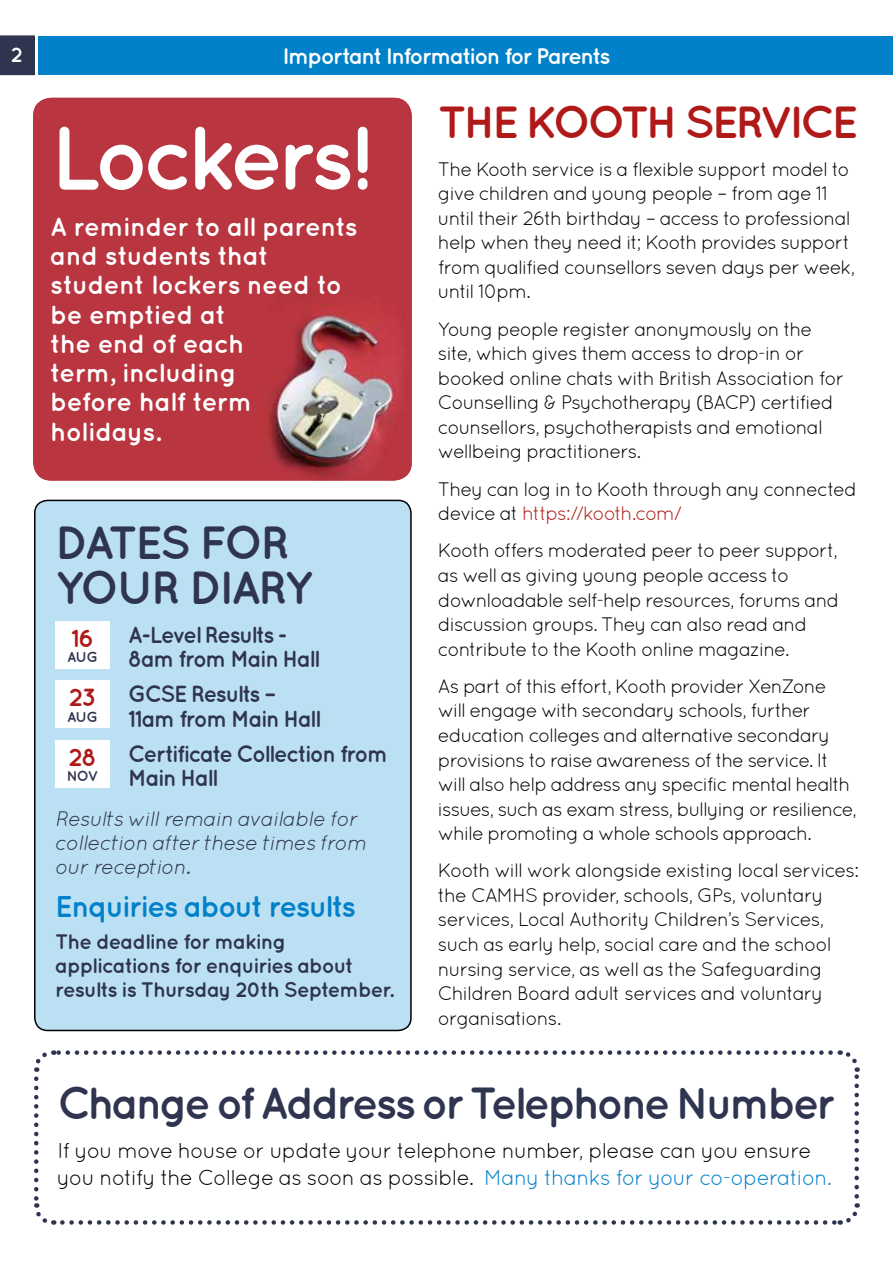
<style>
.page{position:relative;width:893px;height:1263px;background:#fff}
.page>*{position:absolute;margin:0;border:0;box-sizing:border-box;transform-origin:0 0}
.t1{font:700 90px "Quicksand";letter-spacing:-.075em;color:#fff}
.t2{font:700 46.5px/45px "Quicksand";letter-spacing:-.07em;color:#2f344f}
.t3{font:700 45px "Quicksand";letter-spacing:-.075em;color:#2f344f}
.t4{font:700 45px "Quicksand";letter-spacing:-.09em;color:#af1917}
.t5{font:700 30px "Quicksand";letter-spacing:-.06em;color:#0081c9}
.t6{font:700 26.25px/29.2px "Quicksand";letter-spacing:-.025em;color:#fff}
.t7{font:700 24.6px "Quicksand";color:#af1917}
.t8{font:700 23.25px/24.3px "Quicksand";letter-spacing:-.065em;color:#2f344f;scale:.96 1}
.t9{font:700 22.5px "Quicksand";letter-spacing:-.07em;color:#fff}
.t10{font:21.6px/27px "Quicksand";letter-spacing:-.04em;color:#000}
.t11{font:700 21px/24px "Quicksand";letter-spacing:-.05em;color:#2f344f}
.t12{font:italic 21px/24px "Quicksand";letter-spacing:-.05em;color:#2f344f}
.t13{font:700 20.7px "Quicksand";color:#fff}
.t14{font:19.5px/24.6px "Quicksand";letter-spacing:-.055em;color:#000}
.t15{font:700 14.4px "Quicksand";letter-spacing:-.065em;color:#2f344f}
.s1{color:#af1917}
.s2{color:#0081c9}
</style>
<div class="page">
<div style="left:38px;top:36px;width:855px;height:38px;background:#0081c9"></div>
<svg style="left:0;top:35px;width:35px;height:40px"></svg>
<img style="left:33px;top:98px;width:379px;height:382px">
<svg style="left:34px;top:1079px;width:20px;height:146px"></svg>
<svg style="left:62px;top:1203px;width:798px;height:22px"></svg>
<svg style="left:839px;top:1050px;width:21px;height:146px"></svg>
<svg style="left:34px;top:1050px;width:797px;height:22px"></svg>
<div style="left:35px;top:500px;width:376px;height:530px;background:#bce0f3;border-radius:13px"></div>
<div style="left:34px;top:500px;width:378px;height:531px;border:2px solid #000;border-radius:13px"></div>
<div style="left:55px;top:740px;width:55px;height:47px;background:#fff"></div>
<div style="left:55px;top:681px;width:55px;height:47px;background:#fff"></div>
<div style="left:55px;top:621px;width:55px;height:48px;background:#fff"></div>
<p class="t13" style="left:11px;top:42px;width:14px">2</p>
<p class="t9" style="left:282px;top:43px;width:330px">Important Information for Parents</p>
<h3 class="t4" style="left:438px;top:96px;width:422px">THE KOOTH SERVICE</h3>
<p class="t14" style="left:438px;top:156px;width:419px">The Kooth service is a flexible support model to give children and young people – from age 11 until their 26th birthday – access to professional help when they need it; Kooth provides support from qualified counsellors seven days per week, until 10pm.</p>
<p class="t14" style="left:438px;top:316px;width:408px">Young people register anonymously on the site, which gives them access to drop-in or booked online chats with British Association for Counselling &amp; Psychotherapy (BACP) certified counsellors, psychotherapists and emotional wellbeing practitioners.</p>
<p class="t14" style="left:438px;top:476px;width:421px">They can log in to Kooth through any connected device at <span class="s1">https://kooth.com/</span></p>
<p class="t14" style="left:438px;top:538px;width:403px">Kooth offers moderated peer to peer support, as well as giving young people access to downloadable self-help resources, forums and discussion groups. They can also read and contribute to the Kooth online magazine.</p>
<p class="t14" style="left:438px;top:674px;width:421px">As part of this effort, Kooth provider XenZone will engage with secondary schools, further education colleges and alternative secondary provisions to raise awareness of the service. It will also help address any specific mental health issues, such as exam stress, bullying or resilience, while promoting a whole schools approach.</p>
<p class="t14" style="left:438px;top:858px;width:422px">Kooth will work alongside existing local services: the CAMHS provider, schools, GPs, voluntary services, Local Authority Children’s Services, such as early help, social care and the school nursing service, as well as the Safeguarding Children Board adult services and voluntary organisations.</p>
<h1 class="t1" style="left:50px;top:104px;width:323px">Lockers!</h1>
<h3 class="t6" style="left:50px;top:211px;width:309px">A reminder to all parents and students that student lockers need to be emptied at<br>the end of each<br>term, including<br>before half term holidays.</h3>
<h2 class="t2" style="left:55px;top:518px;width:258px">DATES FOR<br>YOUR DIARY</h2>
<p class="t8" style="left:128px;top:622px;width:201px">A-Level Results -<br>8am from Main Hall</p>
<p class="t8" style="left:128px;top:681px;width:202px">GCSE Results –<br>11am from Main Hall</p>
<p class="t8" style="left:128px;top:740px;width:272px">Certificate Collection from<br>Main Hall</p>
<p class="t7" style="left:71px;top:624px;width:25px">16</p>
<p class="t15" style="left:67px;top:649px;width:32px">AUG</p>
<p class="t7" style="left:69px;top:683px;width:29px">23</p>
<p class="t15" style="left:67px;top:708px;width:32px">AUG</p>
<p class="t7" style="left:68px;top:742px;width:30px">28</p>
<p class="t15" style="left:67px;top:767px;width:33px">NOV</p>
<p class="t12" style="left:55px;top:806px;width:313px">Results will remain available for collection after these times from our reception.</p>
<h3 class="t5" style="left:55px;top:888px;width:302px">Enquiries about results</h3>
<p class="t11" style="left:55px;top:929px;width:340px">The deadline for making applications for enquiries about results is Thursday 20th September.</p>
<h3 class="t3" style="left:57px;top:1076px;width:780px">Change of Address or Telephone Number</h3>
<p class="t10" style="left:57px;top:1137px;width:776px">If you move house or update your telephone number, please can you ensure you notify the College as soon as possible. <span class="s2">Many thanks for your co-operation.</span></p>
</div>
